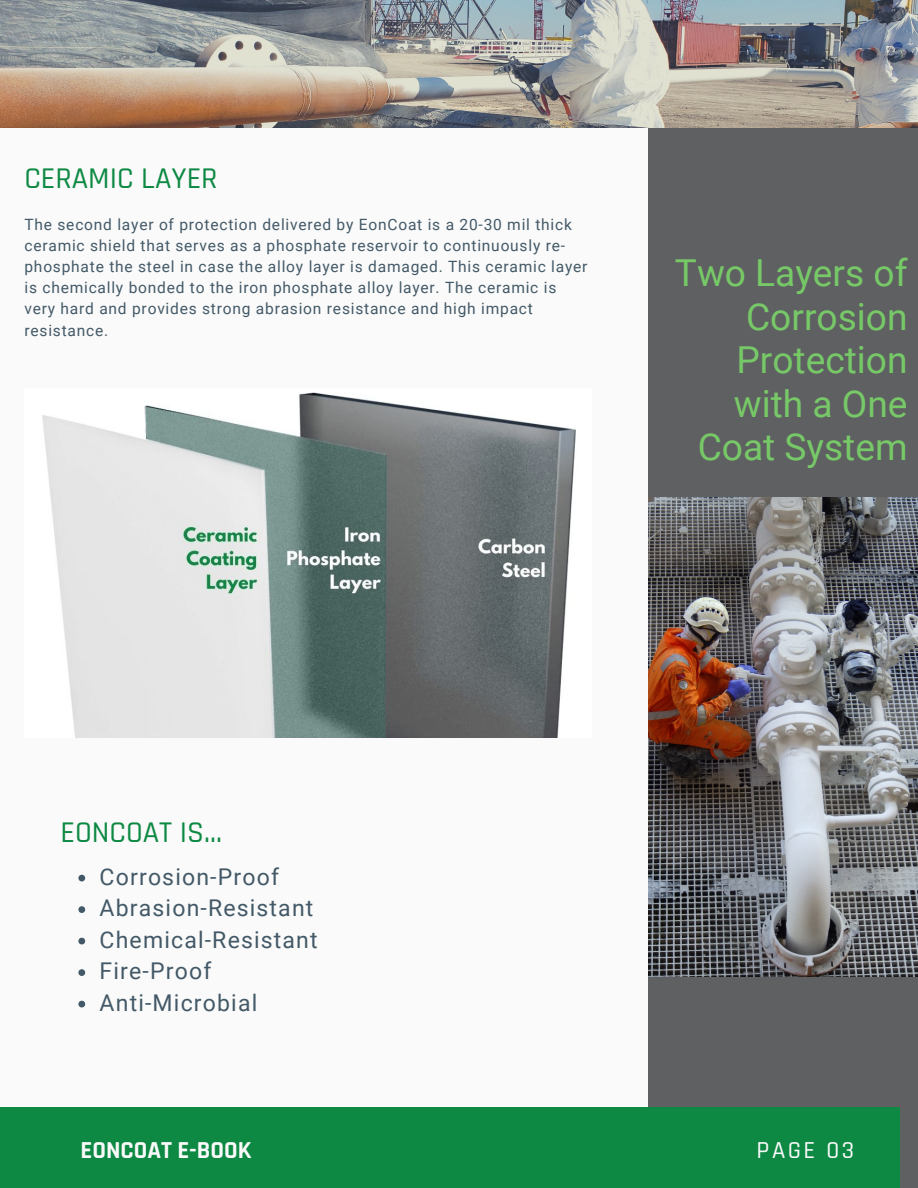
<style>
.page{position:relative;width:918px;height:1188px;background:#fafafa}
.page>*{position:absolute;margin:0;border:0;box-sizing:border-box;transform-origin:0 0}
.t1{font:37.2px/43.5px "Roboto";color:#77c968;text-align:right}
.t2{font:500 30.45px "Rajdhani";color:#0d8943}
.t3{font:700 24.6px "Rajdhani";color:#fafafa}
.t4{font:500 24.6px "Rajdhani";letter-spacing:.1em;color:#fafafa}
.t5{font:23.1px "Roboto";letter-spacing:.05em;color:#435967}
.t6{font:15.6px/21.1px "Roboto";letter-spacing:.05em;color:#435967}
</style>
<div class="page">
<div style="left:648px;top:110px;width:270px;height:1078px;background:#5f6062"></div>
<div style="left:0;top:1107px;width:900px;height:81px;background:#0d8943"></div>
<img style="left:0;top:0;width:918px;height:127px">
<img style="left:42px;top:392px;width:534px;height:345px">
<img style="left:648px;top:498px;width:270px;height:479px">
<svg style="left:78px;top:875px;width:7px;height:6px"></svg>
<svg style="left:78px;top:906px;width:7px;height:7px"></svg>
<svg style="left:78px;top:938px;width:7px;height:6px"></svg>
<svg style="left:78px;top:969px;width:7px;height:7px"></svg>
<svg style="left:78px;top:1001px;width:7px;height:6px"></svg>
<p class="t2" style="left:24px;top:160px;width:195px">CERAMIC LAYER</p>
<p class="t6" style="left:24px;top:214px;width:564px">The second layer of protection delivered by EonCoat is a 20-30 mil thick ceramic shield that serves as a phosphate reservoir to continuously re&shy;phosphate the steel in case the alloy layer is damaged. This ceramic layer is chemically bonded to the iron phosphate alloy layer. The ceramic is very hard and provides strong abrasion resistance and high impact resistance.</p>
<p class="t1" style="left:675px;top:252px;width:234px">Two Layers of</p>
<p class="t1" style="left:698px;top:295px;width:211px">Corrosion<br>Protection with a One<br>Coat System</p>
<p class="t2" style="left:60px;top:814px;width:163px">EONCOAT IS...</p>
<p class="t5" style="left:100px;top:863px;width:181px">Corrosion-Proof</p>
<p class="t5" style="left:100px;top:895px;width:215px">Abrasion-Resistant</p>
<p class="t5" style="left:100px;top:926px;width:220px">Chemical-Resistant</p>
<p class="t5" style="left:100px;top:958px;width:113px">Fire-Proof</p>
<p class="t5" style="left:100px;top:989px;width:159px">Anti-Microbial</p>
<p class="t3" style="left:81px;top:1136px;width:173px">EONCOAT E-BOOK</p>
<p class="t4" style="left:757px;top:1135px;width:99px">PAGE 03</p>
</div>
